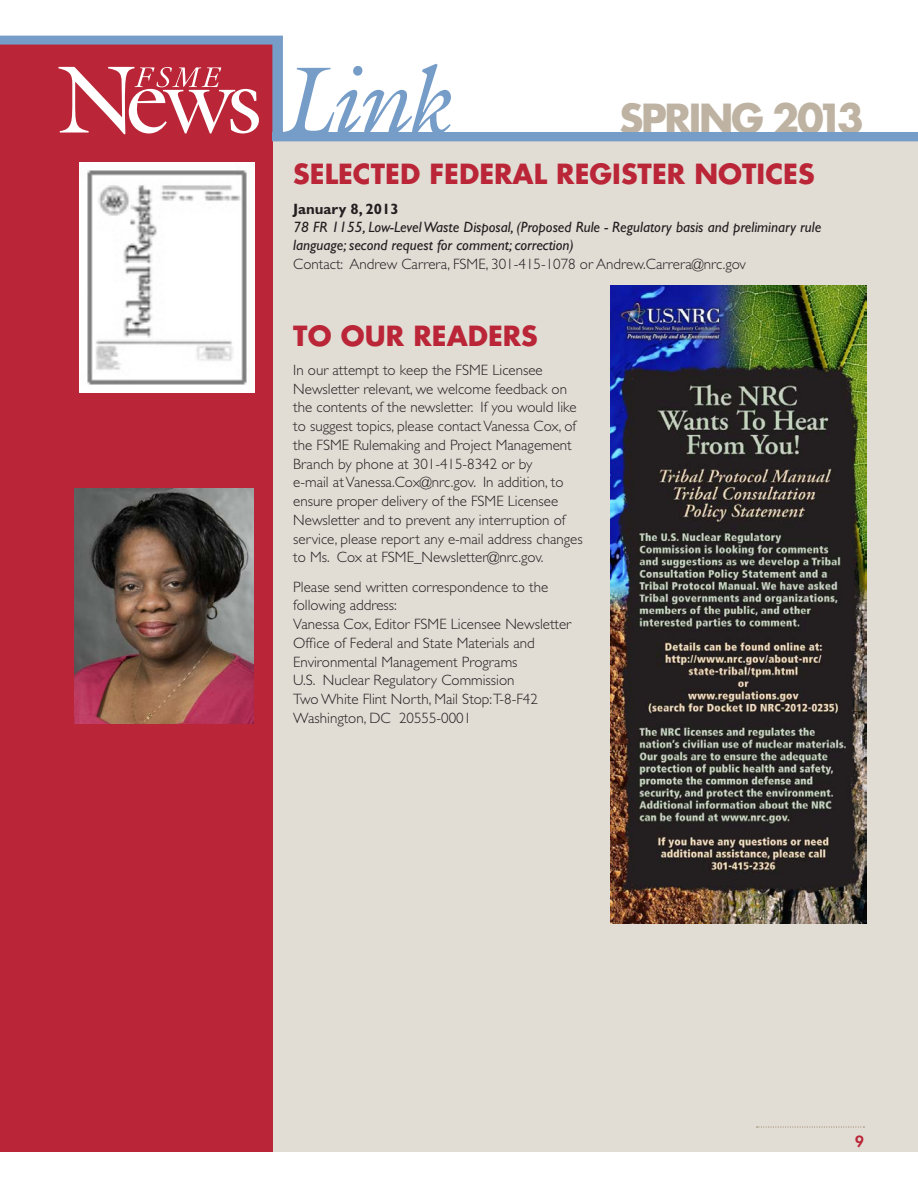
<style>
.page{position:relative;width:918px;height:1188px;background:#fff}
.page>*{position:absolute;margin:0;border:0;box-sizing:border-box;transform-origin:0 0}
.t1{font:700 39px "Futura Std";letter-spacing:-.06em;color:#beb3a2}
.Medium_Head{font:700 27px "Futura Std";color:#ba2637}
.BODY_TEXT_2{font:700 27px "Futura Std";color:#ba2637}
.BODY_TEXT_1{font:300 15px/18.8px "Gill Sans Std";color:#231f20}
.BODY_TEXT_ital{font:italic 15px/18px "Gill Sans Std";color:#231f20}
.BODY_TEXT_2-2{font:300 15px "Gill Sans Std";color:#231f20}
.BODY_TEXT_2-3{font:700 15px "Gill Sans Std";color:#231f20}
.t2{font:800 15px "Futura Std";color:#ba2637}
</style>
<div class="page">
<div style="left:0;top:141px;width:918px;height:1011px;background:#e1dcd4"></div>
<div style="left:0;top:40px;width:272px;height:1112px;background:#ba2637"></div>
<svg style="left:0;top:36px;width:436px;height:99px"></svg>
<div style="left:272px;top:132px;width:646px;height:9px;background:#769cc8"></div>
<svg style="left:282px;top:64px;width:169px;height:68px"></svg>
<svg style="left:58px;top:67px;width:201px;height:67px"></svg>
<svg style="left:757px;top:1126px;width:107px;height:2px"></svg>
<img style="left:75px;top:488px;width:179px;height:236px">
<img style="left:610px;top:285px;width:256px;height:639px">
<img style="left:80px;top:162px;width:175px;height:231px">
<h1 class="t1" style="left:619px;top:92px;width:246px">SPRING 2013</h1>
<p class="Medium_Head" style="left:293px;top:156px;width:523px">SELECTED FEDERAL REGISTER NOTICES</p>
<p class="BODY_TEXT_2-3" style="left:293px;top:200px;width:107px">January 8, 2013</p>
<p class="BODY_TEXT_ital" style="left:293px;top:218px;width:530px">78 FR 1155, Low-Level Waste Disposal, (Proposed Rule - Regulatory basis and preliminary rule language; second request for comment; correction)</p>
<p class="BODY_TEXT_2-2" style="left:293px;top:256px;width:454px">Contact: Andrew Carrera, FSME, 301-415-1078 or Andrew.Carrera@nrc.gov</p>
<p class="BODY_TEXT_2" style="left:293px;top:317px;width:246px">TO OUR READERS</p>
<p class="BODY_TEXT_1" style="left:293px;top:361px;width:291px">In our attempt to keep the FSME Licensee Newsletter relevant, we welcome feedback on the contents of the newsletter. If you would like to suggest topics, please contact Vanessa Cox, of the FSME Rulemaking and Project Management Branch by phone at 301-415-8342 or by<br>e-mail at Vanessa.Cox@nrc.gov. In addition, to ensure proper delivery of the FSME Licensee Newsletter and to prevent any interruption of service, please report any e-mail address changes to Ms. Cox at FSME_Newsletter@nrc.gov.</p>
<p class="BODY_TEXT_1" style="left:293px;top:577px;width:279px">Please send written correspondence to the following address:<br>Vanessa Cox, Editor FSME Licensee Newsletter Office of Federal and State Materials and Environmental Management Programs<br>U.S. Nuclear Regulatory Commission<br>Two White Flint North, Mail Stop:T-8-F42<br>Washington, DC 20555-0001</p>
<p class="t2" style="left:855px;top:1132px;width:10px">9</p>
</div>
